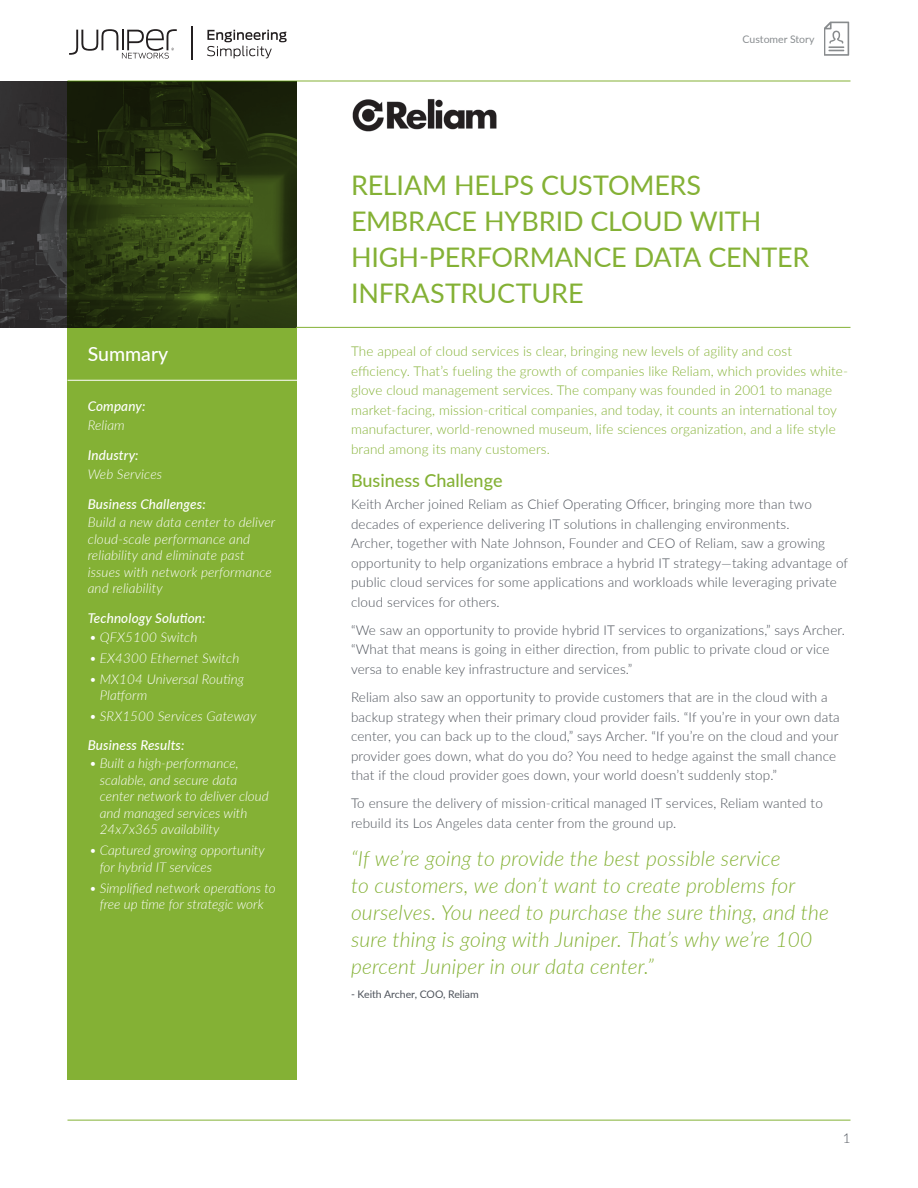
<style>
.page{position:relative;width:918px;height:1188px;background:#fff}
.page>*{position:absolute;margin:0;border:0;box-sizing:border-box;transform-origin:0 0}
.t1{font:27px/36px "Lato";letter-spacing:-.005em;color:#84b135}
.t2{font:italic 300 21px/27px "Lato";letter-spacing:.01em;color:#84b135}
.t3{font:500 19.5px "Lato";color:#fff}
.t4{font:500 18px "Lato";color:#84b135}
.t5{font:300 13.5px/19.5px "Lato";letter-spacing:.01em;color:#4d525a}
.Intro_Paragraph{font:300 13.5px/19.5px "Lato";letter-spacing:.01em;color:#84b135}
.Sidebar_bullets{font:italic 300 13.5px/16.5px "Lato";color:#fff}
.Sidebar_text{font:italic 300 13.5px/16.5px "Lato";letter-spacing:.01em;color:#fff}
.Sidebar_head{font:italic 500 13.5px "Lato";letter-spacing:.01em;color:#fff}
.Quote_Name{font:10.5px "Lato";color:#4d525a}
.t6{font:10.5px "Lato";color:#898d90}
</style>
<div class="page">
<img style="left:0;top:81px;width:68px;height:246px">
<svg style="left:825px;top:22px;width:24px;height:34px"></svg>
<svg style="left:207px;top:30px;width:80px;height:28px"></svg>
<svg style="left:69px;top:29px;width:108px;height:30px"></svg>
<hr style="left:191px;top:26px;width:2px;height:33px;background:#231f20">
<hr style="left:68px;top:81px;width:782px;height:1px;background:#84b135">
<svg style="left:68px;top:81px;width:229px;height:999px;background:#6d932c"></svg>
<hr style="left:296px;top:327px;width:554px;height:1px;background:#84b135">
<hr style="left:68px;top:1120px;width:782px;height:1px;background:#84b135">
<hr style="left:68px;top:380px;width:229px;height:1px;background:#fff">
<img style="left:352px;top:99px;width:145px;height:33px">
<h1 class="t3" style="left:88px;top:340px;width:82px">Summary</h1>
<p class="Sidebar_head" style="left:88px;top:397px;width:59px">Company:</p>
<p class="Sidebar_text" style="left:88px;top:416px;width:39px">Reliam</p>
<p class="Sidebar_head" style="left:88px;top:445px;width:52px">Industry:</p>
<p class="Sidebar_text" style="left:88px;top:465px;width:76px">Web Services</p>
<p class="Sidebar_head" style="left:88px;top:494px;width:120px">Business Challenges:</p>
<p class="Sidebar_text" style="left:88px;top:514px;width:189px">Build a new data center to deliver cloud-scale performance and reliability and eliminate past issues with network performance and reliability</p>
<p class="Sidebar_head" style="left:88px;top:609px;width:119px">Technology Solution:</p>
<p class="Sidebar_bullets" style="left:89px;top:628px;width:110px">• QFX5100 Switch</p>
<p class="Sidebar_bullets" style="left:89px;top:649px;width:152px">• EX4300 Ethernet Switch</p>
<p class="Sidebar_bullets" style="left:100px;top:670px;width:146px;text-indent:-10px">• MX104 Universal Routing<br>Platform</p>
<p class="Sidebar_bullets" style="left:89px;top:707px;width:169px">• SRX1500 Services Gateway</p>
<p class="Sidebar_head" style="left:88px;top:735px;width:98px">Business Results:</p>
<p class="Sidebar_bullets" style="left:100px;top:755px;width:171px;text-indent:-10px">• Built a high-performance, scalable, and secure data center network to deliver cloud and managed services with<br>24x7x365 availability</p>
<p class="Sidebar_bullets" style="left:100px;top:842px;width:167px;text-indent:-10px">• Captured growing opportunity for hybrid IT services</p>
<p class="Sidebar_bullets" style="left:89px;top:879px;width:188px;text-align:center">• Simplified network operations to free up time for strategic work</p>
<p class="t6" style="left:743px;top:31px;width:73px">Customer Story</p>
<p class="t1" style="left:351px;top:166px;width:460px">RELIAM HELPS CUSTOMERS<br>EMBRACE HYBRID CLOUD WITH<br>HIGH-PERFORMANCE DATA CENTER<br>INFRASTRUCTURE</p>
<p class="Intro_Paragraph" style="left:351px;top:341px;width:499px">The appeal of cloud services is clear, bringing new levels of agility and cost efficiency. That’s fueling the growth of companies like Reliam, which provides white&shy;glove cloud management services. The company was founded in 2001 to manage market-facing, mission-critical companies, and today, it counts an international toy manufacturer, world-renowned museum, life sciences organization, and a life style brand among its many customers.</p>
<h1 class="t4" style="left:351px;top:467px;width:153px">Business Challenge</h1>
<p class="t5" style="left:351px;top:494px;width:499px">Keith Archer joined Reliam as Chief Operating Officer, bringing more than two decades of experience delivering IT solutions in challenging environments.<br>Archer, together with Nate Johnson, Founder and CEO of Reliam, saw a growing opportunity to help organizations embrace a hybrid IT strategy—taking advantage of public cloud services for some applications and workloads while leveraging private cloud services for others.</p>
<p class="t5" style="left:351px;top:620px;width:496px">“We saw an opportunity to provide hybrid IT services to organizations,” says Archer. “What that means is going in either direction, from public to private cloud or vice versa to enable key infrastructure and services.”</p>
<p class="t5" style="left:351px;top:687px;width:490px">Reliam also saw an opportunity to provide customers that are in the cloud with a backup strategy when their primary cloud provider fails. “If you’re in your own data center, you can back up to the cloud,” says Archer. “If you’re on the cloud and your provider goes down, what do you do? You need to hedge against the small chance that if the cloud provider goes down, your world doesn’t suddenly stop.”</p>
<p class="t5" style="left:351px;top:793px;width:473px">To ensure the delivery of mission-critical managed IT services, Reliam wanted to rebuild its Los Angeles data center from the ground up.</p>
<p class="t2" style="left:351px;top:844px;width:480px">“If we’re going to provide the best possible service<br>to customers, we don’t want to create problems for ourselves. You need to purchase the sure thing, and the sure thing is going with Juniper. That’s why we’re 100 percent Juniper in our data center.”</p>
<p class="Quote_Name" style="left:351px;top:987px;width:129px">- Keith Archer, COO, Reliam</p>
<p class="t5" style="left:843px;top:1128px;width:9px">1</p>
</div>
